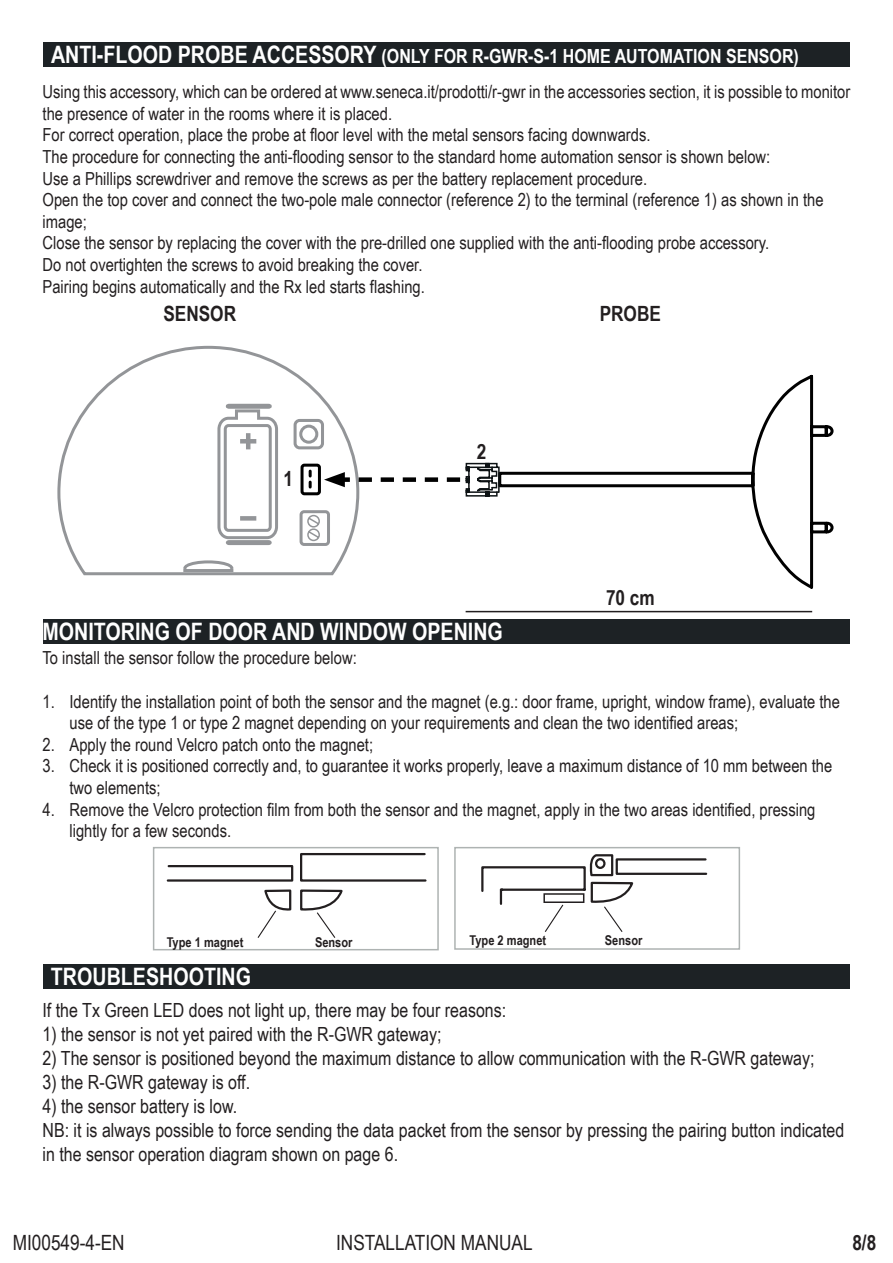
<style>
.page{position:relative;width:893px;height:1263px;background:#fff}
.page>*{position:absolute;margin:0;border:0;box-sizing:border-box;transform-origin:0 0}
.t1{font:700 24px "Arial Narrow";color:#fff}
.t2{font:21px "Arial Narrow";color:#231f20}
.t3{font:700 21px "Arial Narrow";color:#231f20}
.t4{font:19.5px/24px "Arial Narrow";color:#231f20}
.t5{font:700 19.5px "Arial Narrow";color:#fff}
.t6{font:18px/21.6px "Arial Narrow";color:#231f20}
.t7{font:700 13.5px "Arial Narrow";color:#231f20}
.s1{font-size:24px}
</style>
<div class="page">
<div style="left:43px;top:43px;width:807px;height:24px;background:#1d2225"></div>
<svg style="left:500px;top:374px;width:334px;height:215px"></svg>
<svg style="left:57px;top:345px;width:303px;height:231px"></svg>
<svg style="left:182px;top:559px;width:53px;height:14px"></svg>
<div style="left:302px;top:465px;width:17px;height:29px;background:#fff;border-radius:2px"></div>
<div style="left:301px;top:464px;width:20px;height:31px;border:3px solid #000;border-radius:2px"></div>
<svg style="left:309px;top:471px;width:3px;height:5px"></svg>
<svg style="left:309px;top:482px;width:3px;height:5px"></svg>
<div style="left:300px;top:510px;width:30px;height:36px;border:3px solid #939598;border-radius:3px"></div>
<svg style="left:306px;top:514px;width:15px;height:28px"></svg>
<div style="left:294px;top:419px;width:30px;height:30px;border:3px solid #939598;border-radius:5px"></div>
<div style="left:299px;top:425px;width:19px;height:19px;border:3px solid #939598;border-radius:50%"></div>
<svg style="left:216px;top:402px;width:64px;height:145px"></svg>
<svg style="left:324px;top:462px;width:176px;height:35px"></svg>
<hr style="left:466px;top:611px;width:346px;height:1px;background:#231f20">
<div style="left:43px;top:619px;width:807px;height:24px;background:#1d2225"></div>
<div style="left:454px;top:847px;width:286px;height:103px;border:2px solid #aeb3b2"></div>
<svg style="left:481px;top:854px;width:227px;height:78px"></svg>
<div style="left:544px;top:894px;width:40px;height:8px;background:#fff"></div>
<div style="left:543px;top:893px;width:41px;height:10px;border:2px solid #231f20"></div>
<div style="left:153px;top:847px;width:286px;height:103px;border:2px solid #aeb3b2"></div>
<svg style="left:166px;top:853px;width:261px;height:85px"></svg>
<div style="left:43px;top:964px;width:807px;height:24px;background:#1d2225"></div>
<p class="t5" style="left:51px;top:42px;width:749px"><span class="s1">ANTI-FLOOD PROBE ACCESSORY</span> (ONLY FOR R-GWR-S-1 HOME AUTOMATION SENSOR)</p>
<p class="t6" style="left:43px;top:80px;width:809px">Using this accessory, which can be ordered at www.seneca.it/prodotti/r-gwr in the accessories section, it is possible to monitor the presence of water in the rooms where it is placed.<br>For correct operation, place the probe at floor level with the metal sensors facing downwards.<br>The procedure for connecting the anti-flooding sensor to the standard home automation sensor is shown below:<br>Use a Phillips screwdriver and remove the screws as per the battery replacement procedure.<br>Open the top cover and connect the two-pole male connector (reference 2) to the terminal (reference 1) as shown in the image;<br>Close the sensor by replacing the cover with the pre-drilled one supplied with the anti-flooding probe accessory.<br>Do not overtighten the screws to avoid breaking the cover.<br>Pairing begins automatically and the Rx led starts flashing.</p>
<p class="t3" style="left:163px;top:297px;width:74px">SENSOR</p>
<p class="t3" style="left:600px;top:297px;width:63px">PROBE</p>
<p class="t3" style="left:283px;top:463px;width:11px">1</p>
<p class="t3" style="left:477px;top:435px;width:11px">2</p>
<p class="t3" style="left:606px;top:582px;width:50px">70 cm</p>
<h1 class="t1" style="left:43px;top:613px;width:462px">MONITORING OF DOOR AND WINDOW OPENING</h1>
<p class="t6" style="left:43px;top:647px;width:316px">To install the sensor follow the procedure below:</p>
<p class="t6" style="left:70px;top:690px;width:772px;text-indent:-27px">1. Identify the installation point of both the sensor and the magnet (e.g.: door frame, upright, window frame), evaluate the use of the type 1 or type 2 magnet depending on your requirements and clean the two identified areas;</p>
<p class="t6" style="left:43px;top:733px;width:332px">2. Apply the round Velcro patch onto the magnet;</p>
<p class="t6" style="left:70px;top:755px;width:764px;text-indent:-27px">3. Check it is positioned correctly and, to guarantee it works properly, leave a maximum distance of 10 mm between the two elements;</p>
<p class="t6" style="left:70px;top:798px;width:747px;text-indent:-27px">4. Remove the Velcro protection film from both the sensor and the magnet, apply in the two areas identified, pressing lightly for a few seconds.</p>
<p class="t7" style="left:167px;top:932px;width:78px">Type 1 magnet</p>
<p class="t7" style="left:315px;top:932px;width:39px">Sensor</p>
<p class="t7" style="left:469px;top:930px;width:78px">Type 2 magnet</p>
<p class="t7" style="left:605px;top:930px;width:39px">Sensor</p>
<h1 class="t1" style="left:51px;top:958px;width:202px">TROUBLESHOOTING</h1>
<p class="t4" style="left:43px;top:998px;width:465px">If the Tx Green LED does not light up, there may be four reasons:</p>
<p class="t4" style="left:43px;top:1022px;width:401px">1) the sensor is not yet paired with the R-GWR gateway;</p>
<p class="t4" style="left:43px;top:1046px;width:774px">2) The sensor is positioned beyond the maximum distance to allow communication with the R-GWR gateway;</p>
<p class="t4" style="left:43px;top:1070px;width:209px">3) the R-GWR gateway is off.</p>
<p class="t4" style="left:43px;top:1094px;width:803px">4) the sensor battery is low.<br>NB: it is always possible to force sending the data packet from the sensor by pressing the pairing button indicated in the sensor operation diagram shown on page 6.</p>
<p class="t2" style="left:13px;top:1227px;width:113px">MI00549-4-EN</p>
<p class="t2" style="left:336px;top:1227px;width:198px">INSTALLATION MANUAL</p>
<p class="t3" style="left:852px;top:1227px;width:25px">8/8</p>
</div>
